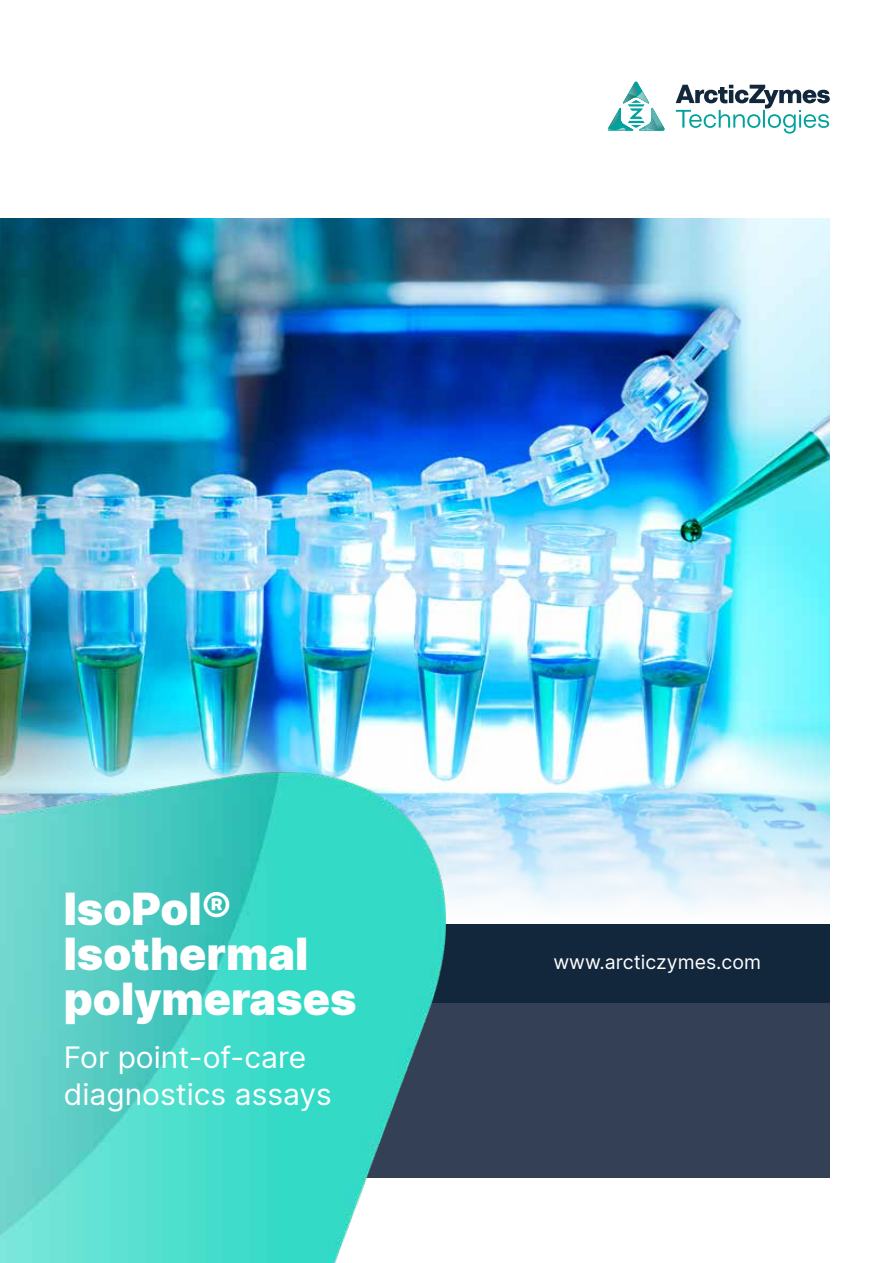
<style>
.page{position:relative;width:893px;height:1263px;background:#fff}
.page>*{position:absolute;margin:0;border:0;box-sizing:border-box;transform-origin:0 0}
.t1{font:900 45px/45px "Inter";color:#fff}
.t2{font:30px/37.5px "Inter";color:#fff}
.t3{font:19.5px "Inter";color:#fff}
</style>
<div class="page">
<img style="left:0;top:219px;width:829px;height:706px">
<div style="left:0;top:925px;width:829px;height:78px;background:#12263c"></div>
<div style="left:0;top:1003px;width:829px;height:175px;background:#344056"></div>
<img style="left:0;top:771px;width:445px;height:492px">
<svg style="left:676px;top:85px;width:154px;height:49px"></svg>
<svg style="left:607px;top:81px;width:58px;height:50px"></svg>
<h1 class="t1" style="left:64px;top:886px;width:294px">IsoPol®<br>Isothermal polymerases</h1>
<p class="t2" style="left:64px;top:1038px;width:269px">For point-of-care diagnostics assays</p>
<p class="t3" style="left:553px;top:950px;width:209px">www.arcticzymes.com</p>
</div>
